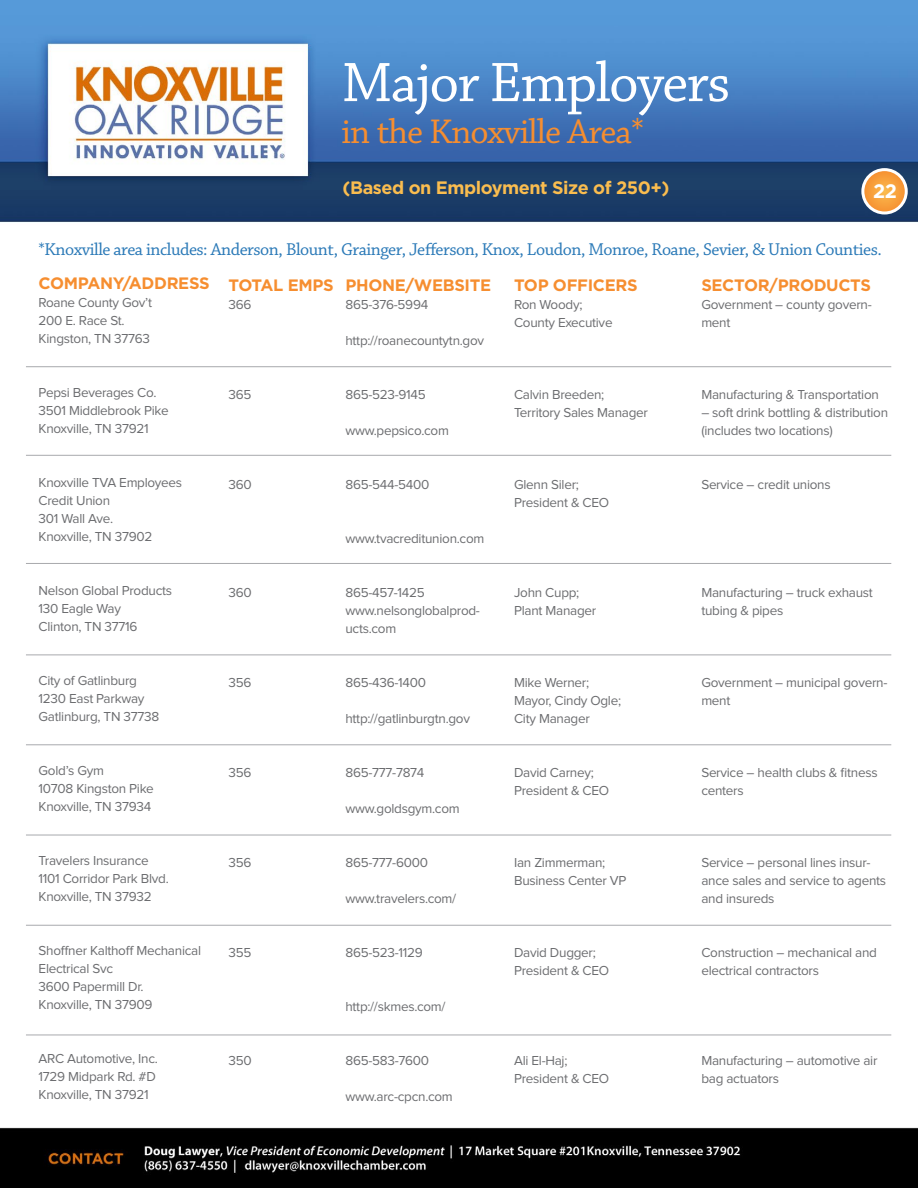
<style>
.page{position:relative;width:918px;height:1188px;background:#fff}
.page>*{position:absolute;margin:0;border:0;box-sizing:border-box;transform-origin:0 0}
.t1{font:58.5px "Chaparral Pro";letter-spacing:-.025em;color:#fff}
.t2{font:36px "Chaparral Pro";letter-spacing:-.025em;color:#f68e30}
.t3{font:700 19.5px "Gotham";color:#fff}
.t4{font:18px "Chaparral Pro";letter-spacing:-.025em;color:#2a79b7}
.t5{font:700 18px "Gotham";letter-spacing:-.025em;color:#fabd4f}
.t6{font:700 16.5px "Gotham";letter-spacing:-.02em;color:#f68e30}
.t7{font:13.5px/18px "Proxima Nova";letter-spacing:-.02em;color:#6c6d70}
</style>
<div class="page">
<img style="left:0;top:0;width:918px;height:1188px">
<svg style="left:863px;top:170px;width:43px;height:43px"></svg>
<div style="left:861px;top:168px;width:47px;height:46px;border:3px solid #fff;border-radius:50%"></div>
<hr style="left:26px;top:366px;width:865px;height:1px;background:#a8a9ad">
<hr style="left:26px;top:455px;width:865px;height:1px;background:#a8a9ad">
<hr style="left:26px;top:563px;width:865px;height:1px;background:#a8a9ad">
<hr style="left:26px;top:655px;width:865px;height:1px;background:#a8a9ad">
<hr style="left:26px;top:744px;width:865px;height:1px;background:#a8a9ad">
<hr style="left:26px;top:835px;width:865px;height:1px;background:#a8a9ad">
<hr style="left:26px;top:925px;width:865px;height:1px;background:#a8a9ad">
<hr style="left:26px;top:1035px;width:865px;height:1px;background:#a8a9ad">
<p class="t1" style="left:342px;top:50px;width:390px">Major Employers</p>
<p class="t2" style="left:342px;top:112px;width:304px">in the Knoxville Area*</p>
<p class="t5" style="left:343px;top:177px;width:328px">(Based on Employment Size of 250+)</p>
<p class="t3" style="left:873px;top:180px;width:25px">22</p>
<p class="t4" style="left:39px;top:240px;width:845px">*Knoxville area includes: Anderson, Blount, Grainger, Jefferson, Knox, Loudon, Monroe, Roane, Sevier, &amp; Union Counties.</p>
<p class="t6" style="left:39px;top:274px;width:173px">COMPANY/ADDRESS</p>
<p class="t7" style="left:39px;top:295px;width:115px">Roane County Gov’t</p>
<p class="t7" style="left:39px;top:313px;width:88px">200 E. Race St.</p>
<p class="t7" style="left:39px;top:331px;width:113px">Kingston, TN 37763</p>
<p class="t7" style="left:39px;top:385px;width:119px">Pepsi Beverages Co.</p>
<p class="t7" style="left:39px;top:403px;width:132px">3501 Middlebrook Pike</p>
<p class="t7" style="left:39px;top:421px;width:112px">Knoxville, TN 37921</p>
<p class="t7" style="left:39px;top:475px;width:145px">Knoxville TVA Employees</p>
<p class="t7" style="left:39px;top:493px;width:73px">Credit Union</p>
<p class="t7" style="left:39px;top:511px;width:76px">301 Wall Ave.</p>
<p class="t7" style="left:39px;top:529px;width:115px">Knoxville, TN 37902</p>
<p class="t7" style="left:39px;top:583px;width:135px">Nelson Global Products</p>
<p class="t7" style="left:39px;top:601px;width:84px">130 Eagle Way</p>
<p class="t7" style="left:39px;top:619px;width:100px">Clinton, TN 37716</p>
<p class="t7" style="left:39px;top:673px;width:100px">City of Gatlinburg</p>
<p class="t7" style="left:39px;top:691px;width:107px">1230 East Parkway</p>
<p class="t7" style="left:39px;top:709px;width:122px">Gatlinburg, TN 37738</p>
<p class="t7" style="left:39px;top:763px;width:67px">Gold’s Gym</p>
<p class="t7" style="left:39px;top:781px;width:117px">10708 Kingston Pike</p>
<p class="t7" style="left:39px;top:799px;width:114px">Knoxville, TN 37934</p>
<p class="t7" style="left:39px;top:853px;width:112px">Travelers Insurance</p>
<p class="t7" style="left:39px;top:871px;width:132px">1101 Corridor Park Blvd.</p>
<p class="t7" style="left:39px;top:889px;width:114px">Knoxville, TN 37932</p>
<p class="t7" style="left:39px;top:943px;width:164px">Shoffner Kalthoff Mechanical<br>Electrical Svc</p>
<p class="t7" style="left:39px;top:979px;width:106px">3600 Papermill Dr.</p>
<p class="t7" style="left:39px;top:997px;width:115px">Knoxville, TN 37909</p>
<p class="t7" style="left:39px;top:1051px;width:121px">ARC Automotive, Inc.</p>
<p class="t7" style="left:39px;top:1069px;width:119px">1729 Midpark Rd. #D</p>
<p class="t7" style="left:39px;top:1087px;width:112px">Knoxville, TN 37921</p>
<p class="t6" style="left:229px;top:276px;width:107px">TOTAL EMPS</p>
<p class="t7" style="left:229px;top:296px;width:24px">366</p>
<p class="t6" style="left:345px;top:276px;width:147px">PHONE/WEBSITE</p>
<p class="t7" style="left:345px;top:296px;width:84px">865-376-5994</p>
<p class="t7" style="left:345px;top:332px;width:140px">http://roanecountytn.gov</p>
<p class="t7" style="left:229px;top:386px;width:24px">365</p>
<p class="t7" style="left:345px;top:386px;width:82px">865-523-9145</p>
<p class="t7" style="left:345px;top:422px;width:105px">www.pepsico.com</p>
<p class="t7" style="left:229px;top:476px;width:25px">360</p>
<p class="t7" style="left:345px;top:476px;width:85px">865-544-5400</p>
<p class="t7" style="left:345px;top:530px;width:140px">www.tvacreditunion.com</p>
<p class="t7" style="left:229px;top:584px;width:25px">360</p>
<p class="t7" style="left:345px;top:584px;width:81px">865-457-1425</p>
<p class="t7" style="left:345px;top:602px;width:136px">www.nelsonglobalprod&shy;ucts.com</p>
<p class="t7" style="left:229px;top:674px;width:24px">356</p>
<p class="t7" style="left:345px;top:674px;width:82px">865-436-1400</p>
<p class="t7" style="left:345px;top:710px;width:126px">http://gatlinburgtn.gov</p>
<p class="t7" style="left:229px;top:764px;width:24px">356</p>
<p class="t7" style="left:345px;top:764px;width:81px">865-777-7874</p>
<p class="t7" style="left:345px;top:800px;width:116px">www.goldsgym.com</p>
<p class="t7" style="left:229px;top:854px;width:24px">356</p>
<p class="t7" style="left:345px;top:854px;width:84px">865-777-6000</p>
<p class="t7" style="left:345px;top:890px;width:112px">www.travelers.com/</p>
<p class="t7" style="left:229px;top:944px;width:24px">355</p>
<p class="t7" style="left:345px;top:944px;width:79px">865-523-1129</p>
<p class="t7" style="left:345px;top:998px;width:102px">http://skmes.com/</p>
<p class="t7" style="left:229px;top:1052px;width:25px">350</p>
<p class="t7" style="left:345px;top:1052px;width:85px">865-583-7600</p>
<p class="t7" style="left:345px;top:1088px;width:109px">www.arc-cpcn.com</p>
<p class="t6" style="left:514px;top:276px;width:125px">TOP OFFICERS</p>
<p class="t7" style="left:514px;top:296px;width:70px">Ron Woody;</p>
<p class="t7" style="left:514px;top:314px;width:100px">County Executive</p>
<p class="t7" style="left:514px;top:386px;width:92px">Calvin Breeden;</p>
<p class="t7" style="left:514px;top:404px;width:135px">Territory Sales Manager</p>
<p class="t7" style="left:514px;top:476px;width:66px">Glenn Siler;</p>
<p class="t7" style="left:514px;top:494px;width:97px">President &amp; CEO</p>
<p class="t7" style="left:514px;top:584px;width:67px">John Cupp;</p>
<p class="t7" style="left:514px;top:602px;width:84px">Plant Manager</p>
<p class="t7" style="left:514px;top:674px;width:77px">Mike Werner;</p>
<p class="t7" style="left:514px;top:692px;width:109px">Mayor, Cindy Ogle;</p>
<p class="t7" style="left:514px;top:710px;width:77px">City Manager</p>
<p class="t7" style="left:514px;top:764px;width:81px">David Carney;</p>
<p class="t7" style="left:514px;top:782px;width:97px">President &amp; CEO</p>
<p class="t7" style="left:514px;top:854px;width:93px">Ian Zimmerman;</p>
<p class="t7" style="left:514px;top:872px;width:114px">Business Center VP</p>
<p class="t7" style="left:514px;top:944px;width:83px">David Dugger;</p>
<p class="t7" style="left:514px;top:962px;width:97px">President &amp; CEO</p>
<p class="t7" style="left:514px;top:1052px;width:55px">Ali El-Haj;</p>
<p class="t7" style="left:514px;top:1070px;width:97px">President &amp; CEO</p>
<p class="t6" style="left:701px;top:276px;width:171px">SECTOR/PRODUCTS</p>
<p class="t7" style="left:701px;top:296px;width:172px">Government – county govern&shy;ment</p>
<p class="t7" style="left:701px;top:386px;width:179px">Manufacturing &amp; Transportation</p>
<p class="t7" style="left:701px;top:404px;width:188px">– soft drink bottling &amp; distribution (includes two locations)</p>
<p class="t7" style="left:701px;top:476px;width:131px">Service – credit unions</p>
<p class="t7" style="left:701px;top:584px;width:173px">Manufacturing – truck exhaust tubing &amp; pipes</p>
<p class="t7" style="left:701px;top:674px;width:188px">Government – municipal govern&shy;ment</p>
<p class="t7" style="left:701px;top:764px;width:178px">Service – health clubs &amp; fitness centers</p>
<p class="t7" style="left:701px;top:854px;width:186px">Service – personal lines insur&shy;ance sales and service to agents and insureds</p>
<p class="t7" style="left:701px;top:944px;width:177px">Construction – mechanical and electrical contractors</p>
<p class="t7" style="left:701px;top:1052px;width:178px">Manufacturing – automotive air bag actuators</p>
</div>
